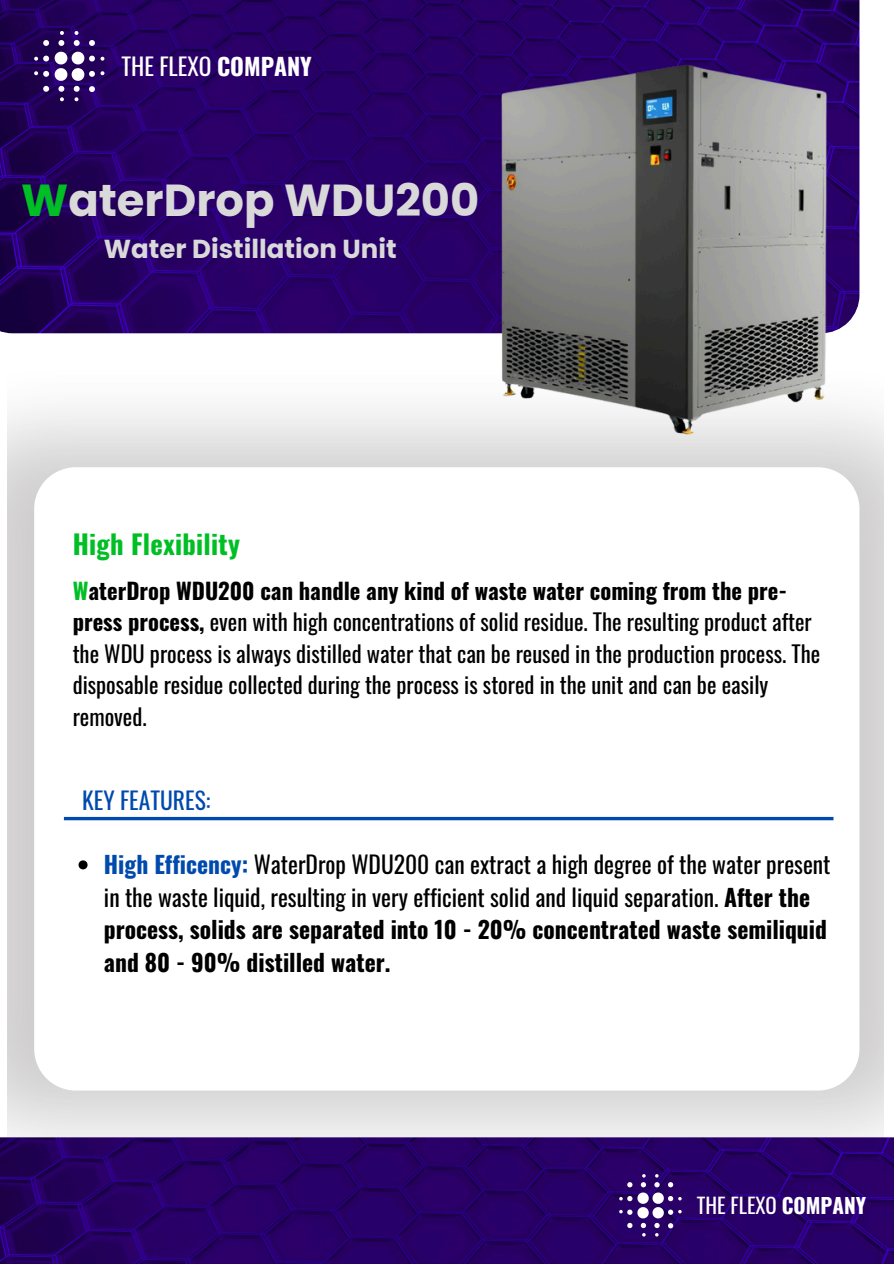
<style>
.page{position:relative;width:894px;height:1264px;background:#fff}
.page>*{position:absolute;margin:0;border:0;box-sizing:border-box;transform-origin:0 0}
.t1{font:700 44.85px "Poppins";color:#d9d9d9}
.t2{font:700 26.55px "Oswald";letter-spacing:.01em;color:#00bf24}
.t3{font:700 25.95px "Poppins";color:#d9d9d9}
.t4{font:23.55px/32.7px "Oswald";color:#000}
.t5{font:23.55px "Oswald";color:#fff}
.t6{font:23.55px "Oswald";color:#004aad}
.t7{font:22.5px/31.5px "Oswald";color:#000}
.t8{font:20.85px "Oswald";color:#fff}
.s1{font-weight:700}
.s2{color:#00bf24}
.s3{font-weight:700;color:#00bf24}
.s4{font-weight:700;color:#004aad}
</style>
<div class="page">
<img style="left:0;top:0;width:376px;height:333px">
<img style="left:8px;top:408px;width:875px;height:729px">
<svg style="left:34px;top:467px;width:825px;height:623px"></svg>
<svg style="left:43px;top:40px;width:6px;height:6px"></svg>
<svg style="left:89px;top:40px;width:6px;height:6px"></svg>
<svg style="left:43px;top:86px;width:6px;height:6px"></svg>
<svg style="left:74px;top:31px;width:6px;height:15px"></svg>
<svg style="left:58px;top:31px;width:6px;height:15px"></svg>
<svg style="left:55px;top:52px;width:49px;height:49px"></svg>
<svg style="left:34px;top:56px;width:15px;height:5px"></svg>
<svg style="left:34px;top:71px;width:15px;height:6px"></svg>
<img style="left:0;top:1137px;width:893px;height:126px">
<svg style="left:619px;top:1174px;width:62px;height:62px"></svg>
<hr style="left:64px;top:817px;width:769px;height:3px;background:#004aad">
<img style="left:376px;top:0;width:508px;height:445px">
<svg style="left:78px;top:860px;width:9px;height:9px"></svg>
<h2 class="t5" style="left:121px;top:48px;width:192px">THE FLEXO <span class="s1">COMPANY</span></h2>
<p class="t1" style="left:21px;top:169px;width:459px"><span class="s2">W</span>aterDrop WDU200</p>
<p class="t3" style="left:104px;top:231px;width:294px">Water Distillation Unit</p>
<p class="t2" style="left:73px;top:523px;width:169px">High Flexibility</p>
<p class="t7" style="left:73px;top:573px;width:749px"><span class="s3">W</span><span class="s1">aterDrop WDU200 can handle any kind of waste water coming from the pre&shy;press process,</span> even with high concentrations of solid residue. The resulting product after the WDU process is always distilled water that can be reused in the production process. The disposable residue collected during the process is stored in the unit and can be easily removed.</p>
<p class="t6" style="left:82px;top:782px;width:130px">KEY FEATURES:</p>
<p class="t4" style="left:104px;top:846px;width:727px"><span class="s4">High Efficency:</span> WaterDrop WDU200 can extract a high degree of the water present in the waste liquid, resulting in very efficient solid and liquid separation. <span class="s1">After the process, solids are separated into 10 - 20% concentrated waste semiliquid and 80 - 90% distilled water.</span></p>
<p class="t8" style="left:696px;top:1188px;width:171px">THE FLEXO <span class="s1">COMPANY</span></p>
</div>
